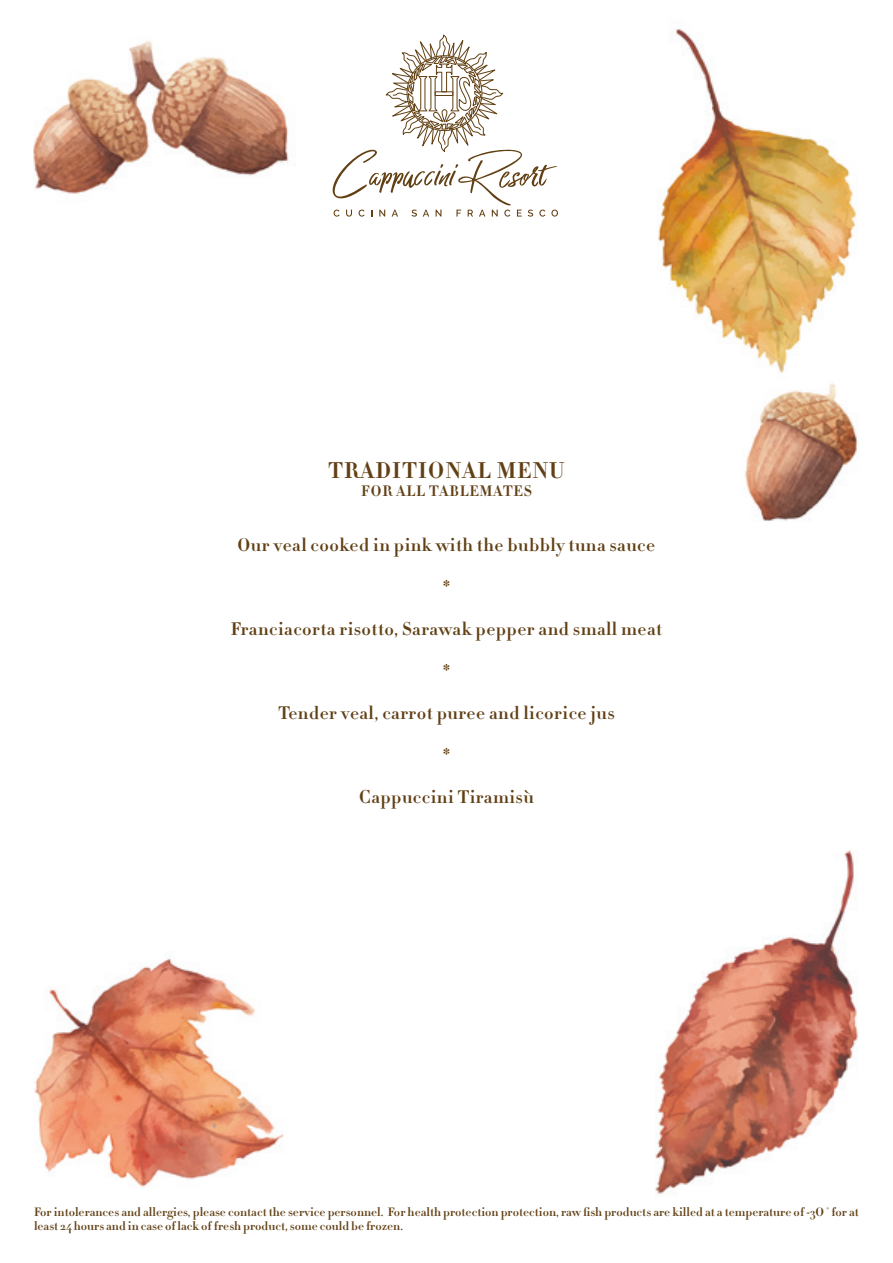
<style>
.page{position:relative;width:893px;height:1263px;background:#fff}
.page>*{position:absolute;margin:0;border:0;box-sizing:border-box;transform-origin:0 0}
.t1{font:22.5px "Didot HTF B06 Bold";letter-spacing:.05em;color:#614015}
.t2{font:18px "Didot HTF B06 Bold";letter-spacing:.025em;color:#614015}
.t3{font:15px "Didot HTF B06 Bold";letter-spacing:.05em;color:#614015}
.t4{font:12px/14.4px "Didot HTF B06 Bold";color:#614015}
</style>
<div class="page">
<img style="left:658px;top:29px;width:198px;height:345px">
<img style="left:744px;top:383px;width:114px;height:138px">
<img style="left:655px;top:850px;width:203px;height:344px">
<img style="left:34px;top:958px;width:250px;height:229px">
<img style="left:34px;top:41px;width:255px;height:153px">
<svg style="left:332px;top:35px;width:226px;height:182px"></svg>
<h1 class="t1" style="left:328px;top:456px;width:238px">TRADITIONAL MENU</h1>
<p class="t3" style="left:361px;top:481px;width:172px">FOR ALL TABLEMATES</p>
<h2 class="t2" style="left:238px;top:533px;width:419px">Our veal cooked in pink with the bubbly tuna sauce</h2>
<h2 class="t2" style="left:443px;top:575px;width:9px">*</h2>
<h2 class="t2" style="left:231px;top:617px;width:433px">Franciacorta risotto, Sarawak pepper and small meat</h2>
<h2 class="t2" style="left:443px;top:659px;width:9px">*</h2>
<h2 class="t2" style="left:278px;top:701px;width:338px">Tender veal, carrot puree and licorice jus</h2>
<h2 class="t2" style="left:443px;top:743px;width:9px">*</h2>
<h2 class="t2" style="left:359px;top:785px;width:176px">Cappuccini Tiramisù</h2>
<p class="t4" style="left:34px;top:1205px;width:826px">For intolerances and allergies, please contact the service personnel. For health protection protection, raw fish products are killed at a temperature of -3O ° for at least 24 hours and in case of lack of fresh product, some could be frozen.</p>
</div>
